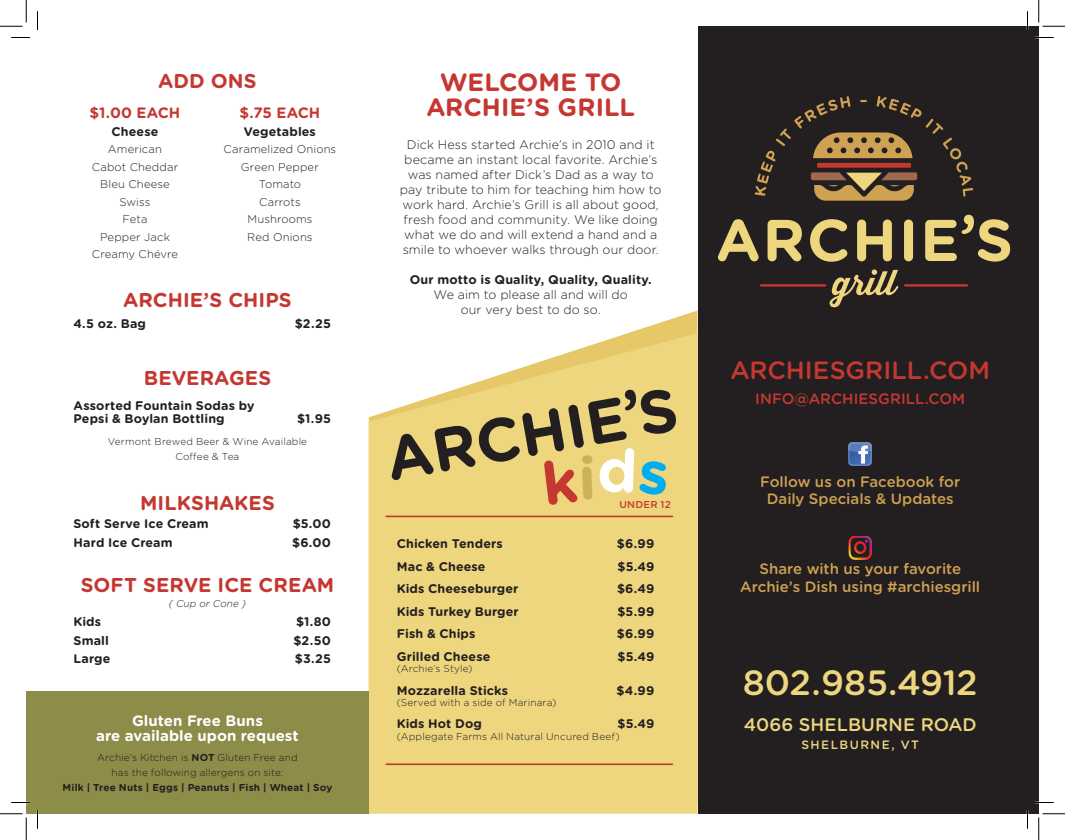
<style>
.page{position:relative;width:1065px;height:840px;background:#fff}
.page>*{position:absolute;margin:0;border:0;box-sizing:border-box;transform-origin:0 0}
.t1{font:500 35px "Gotham Rounded";letter-spacing:-.01em;color:#eed67f}
.t2{font:700 25px/25px "Gotham Rounded";letter-spacing:.005em;color:#c53832;text-align:center}
.t3{font:500 25px "Gotham Rounded";color:#c53832}
.t4{font:700 20px "Gotham Rounded";letter-spacing:.005em;color:#c53832}
.t5{font:500 18.25px "Gotham Rounded";letter-spacing:.005em;color:#eed67f}
.t6{font:500 15px/17.5px "Gotham Rounded";color:#cfa152;text-align:center}
.t7{font:700 15px/15px "Gotham Rounded";color:#fff;text-align:center}
.t8{font:500 15px "Gotham Rounded";letter-spacing:.005em;color:#c53832}
.t9{font:700 15px "Gotham Rounded";letter-spacing:.005em;color:#c53832}
.t10{font:700 12.5px/13.8px "Gotham Rounded";letter-spacing:.01em;color:#231f20}
.t11{font:300 12.5px/15px "Gotham Rounded";letter-spacing:.005em;color:#231f20;text-align:center}
.t12{font:500 12.12px "Gotham Rounded";letter-spacing:.12em;color:#eed67f}
.t13{font:300 11.25px/17.5px "Gotham Rounded";letter-spacing:.01em;color:#231f20;text-align:center}
.t14{font:300 10px/15px "Gotham Rounded";letter-spacing:.015em;color:#231f20;text-align:center}
.t15{font:700 10px "Gotham Rounded";letter-spacing:.02em;color:#231f20}
.t16{font:italic 300 10px "Gotham Rounded";letter-spacing:.015em;color:#231f20}
.t17{font:500 10px "Gotham Rounded";letter-spacing:.02em;color:#c53832}
.s1{font-weight:700}
</style>
<div class="page">
<svg style="left:628px;top:311px;width:70px;height:22px"></svg>
<svg style="left:369px;top:333px;width:329px;height:481px;background:#efd889"></svg>
<div style="left:698px;top:26px;width:341px;height:788px;background:#231f20"></div>
<svg style="left:755px;top:96px;width:218px;height:105px"></svg>
<hr style="left:760px;top:284px;width:66px;height:3px;background:#c53832">
<hr style="left:904px;top:284px;width:64px;height:3px;background:#c53832">
<svg style="left:829px;top:269px;width:69px;height:38px"></svg>
<svg style="left:718px;top:219px;width:41px;height:42px"></svg>
<svg style="left:768px;top:220px;width:34px;height:41px"></svg>
<svg style="left:810px;top:219px;width:37px;height:43px"></svg>
<svg style="left:857px;top:220px;width:35px;height:41px"></svg>
<div style="left:904px;top:220px;width:9px;height:41px;background:#eed67f;border-radius:5px"></div>
<svg style="left:925px;top:215px;width:85px;height:47px"></svg>
<div style="left:26px;top:691px;width:343px;height:123px;background:#8d8c49"></div>
<svg style="left:385px;top:516px;width:288px;height:1px"></svg>
<svg style="left:385px;top:763px;width:288px;height:2px"></svg>
<svg style="left:392px;top:389px;width:285px;height:116px;background:#c4b172"></svg>
<img style="left:849px;top:536px;width:23px;height:23px">
<img style="left:849px;top:442px;width:23px;height:23px">
<svg style="left:11px;top:37px;width:19px;height:1px"></svg>
<svg style="left:1035px;top:37px;width:19px;height:1px"></svg>
<svg style="left:11px;top:802px;width:19px;height:1px"></svg>
<svg style="left:1035px;top:802px;width:19px;height:1px"></svg>
<svg style="left:37px;top:11px;width:1px;height:19px"></svg>
<svg style="left:37px;top:810px;width:1px;height:19px"></svg>
<svg style="left:1027px;top:11px;width:1px;height:19px"></svg>
<svg style="left:1027px;top:810px;width:1px;height:19px"></svg>
<svg style="left:0;top:0;width:27px;height:27px"></svg>
<svg style="left:0;top:814px;width:27px;height:26px"></svg>
<svg style="left:1039px;top:0;width:26px;height:27px"></svg>
<svg style="left:1039px;top:814px;width:26px;height:26px"></svg>
<h3 class="t4" style="left:158px;top:67px;width:100px">ADD ONS</h3>
<p class="t9" style="left:90px;top:102px;width:92px">$1.00 EACH</p>
<p class="t10" style="left:112px;top:124px;width:48px">Cheese</p>
<p class="t13" style="left:92px;top:140px;width:88px">American<br>Cabot Cheddar<br>Bleu Cheese<br>Swiss<br>Feta<br>Pepper Jack<br>Creamy Chévre</p>
<p class="t9" style="left:239px;top:102px;width:82px">$.75 EACH</p>
<p class="t10" style="left:244px;top:124px;width:74px">Vegetables</p>
<p class="t13" style="left:224px;top:140px;width:114px">Caramelized Onions<br>Green Pepper<br>Tomato<br>Carrots<br>Mushrooms<br>Red Onions</p>
<h3 class="t4" style="left:123px;top:285px;width:170px">ARCHIE’S CHIPS</h3>
<p class="t10" style="left:73px;top:317px;width:74px">4.5 oz. Bag</p>
<p class="t10" style="left:295px;top:317px;width:38px">$2.25</p>
<h3 class="t4" style="left:144px;top:363px;width:129px">BEVERAGES</h3>
<p class="t10" style="left:73px;top:398px;width:182px">Assorted Fountain Sodas by<br>Pepsi &amp; Boylan Bottling</p>
<p class="t10" style="left:297px;top:412px;width:35px">$1.95</p>
<p class="t14" style="left:108px;top:433px;width:201px">Vermont Brewed Beer &amp; Wine Available<br>Coffee &amp; Tea</p>
<h3 class="t4" style="left:140px;top:488px;width:136px">MILKSHAKES</h3>
<p class="t10" style="left:73px;top:517px;width:137px">Soft Serve Ice Cream</p>
<p class="t10" style="left:293px;top:517px;width:40px">$5.00</p>
<p class="t10" style="left:73px;top:535px;width:101px">Hard Ice Cream</p>
<p class="t10" style="left:292px;top:535px;width:40px">$6.00</p>
<h3 class="t4" style="left:81px;top:570px;width:255px">SOFT SERVE ICE CREAM</h3>
<p class="t16" style="left:168px;top:597px;width:80px">{ Cup or Cone }</p>
<p class="t10" style="left:73px;top:614px;width:29px">Kids</p>
<p class="t10" style="left:296px;top:614px;width:36px">$1.80</p>
<p class="t10" style="left:73px;top:633px;width:37px">Small</p>
<p class="t10" style="left:293px;top:633px;width:39px">$2.50</p>
<p class="t10" style="left:73px;top:652px;width:39px">Large</p>
<p class="t10" style="left:295px;top:652px;width:38px">$3.25</p>
<p class="t7" style="left:96px;top:712px;width:204px">Gluten Free Buns<br>are available upon request</p>
<p class="t14" style="left:97px;top:750px;width:202px">Archie’s Kitchen is <span class="s1">NOT</span> Gluten Free and has the following allergens on site:</p>
<p class="t15" style="left:63px;top:780px;width:271px">Milk | Tree Nuts | Eggs | Peanuts | Fish | Wheat | Soy</p>
<h2 class="t2" style="left:426px;top:69px;width:210px">WELCOME TO<br>ARCHIE’S GRILL</h2>
<p class="t11" style="left:400px;top:136px;width:263px">Dick Hess started Archie’s in 2010 and it became an instant local favorite. Archie’s was named after Dick’s Dad as a way to pay tribute to him for teaching him how to work hard. Archie’s Grill is all about good, fresh food and community. We like doing what we do and will extend a hand and a smile to whoever walks through our door.</p>
<p class="t10" style="left:410px;top:272px;width:244px">Our motto is Quality, Quality, Quality.</p>
<p class="t11" style="left:434px;top:286px;width:196px">We aim to please all and will do our very best to do so.</p>
<p class="t17" style="left:619px;top:497px;width:53px">UNDER 12</p>
<p class="t10" style="left:397px;top:536px;width:107px">Chicken Tenders</p>
<p class="t10" style="left:617px;top:536px;width:39px">$6.99</p>
<p class="t10" style="left:397px;top:559px;width:90px">Mac &amp; Cheese</p>
<p class="t10" style="left:618px;top:559px;width:38px">$5.49</p>
<p class="t10" style="left:397px;top:581px;width:123px">Kids Cheeseburger</p>
<p class="t10" style="left:617px;top:581px;width:39px">$6.49</p>
<p class="t10" style="left:397px;top:604px;width:124px">Kids Turkey Burger</p>
<p class="t10" style="left:617px;top:604px;width:38px">$5.99</p>
<p class="t10" style="left:397px;top:626px;width:80px">Fish &amp; Chips</p>
<p class="t10" style="left:617px;top:626px;width:39px">$6.99</p>
<p class="t10" style="left:397px;top:649px;width:95px">Grilled Cheese</p>
<p class="t10" style="left:618px;top:649px;width:38px">$5.49</p>
<p class="t14" style="left:397px;top:661px;width:77px">(Archie’s Style)</p>
<p class="t10" style="left:397px;top:683px;width:113px">Mozzarella Sticks</p>
<p class="t10" style="left:617px;top:683px;width:39px">$4.99</p>
<p class="t14" style="left:397px;top:694px;width:161px">(Served with a side of Marinara)</p>
<p class="t10" style="left:397px;top:716px;width:87px">Kids Hot Dog</p>
<p class="t10" style="left:618px;top:716px;width:38px">$5.49</p>
<p class="t14" style="left:397px;top:728px;width:225px">(Applegate Farms All Natural Uncured Beef)</p>
<h2 class="t3" style="left:730px;top:352px;width:261px">ARCHIESGRILL.COM</h2>
<p class="t8" style="left:755px;top:388px;width:212px">INFO@ARCHIESGRILL.COM</p>
<p class="t6" style="left:760px;top:472px;width:202px">Follow us on Facebook for<br>Daily Specials &amp; Updates</p>
<p class="t6" style="left:740px;top:559px;width:241px">Share with us your favorite<br>Archie’s Dish using #archiesgrill</p>
<h1 class="t1" style="left:743px;top:657px;width:236px">802.985.4912</h1>
<h3 class="t5" style="left:744px;top:712px;width:235px">4066 SHELBURNE ROAD</h3>
<p class="t12" style="left:801px;top:736px;width:119px">SHELBURNE, VT</p>
</div>
